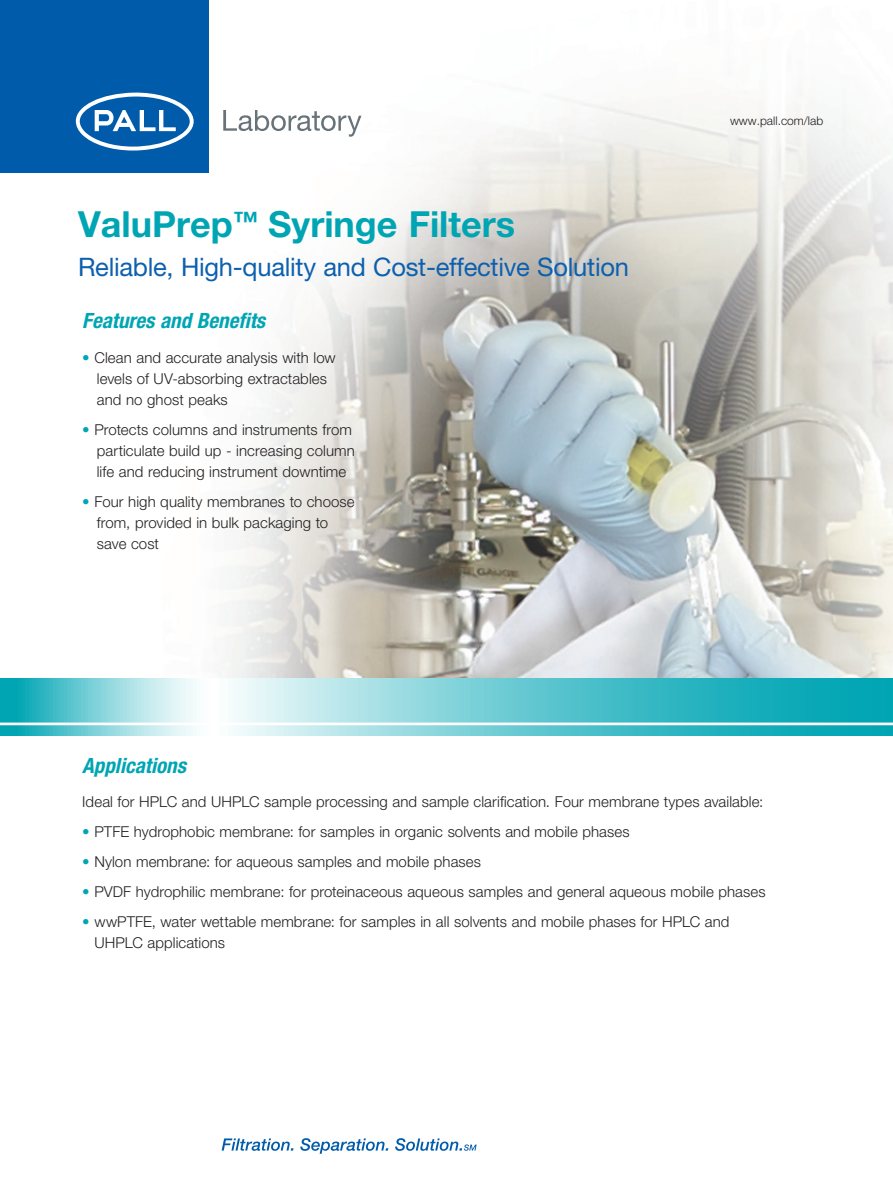
<style>
.page{position:relative;width:893px;height:1188px;background:#fff}
.page>*{position:absolute;margin:0;border:0;box-sizing:border-box;transform-origin:0 0}
._01_Sell_Sheet_Title{font:700 36px "Helvetica Neue LT Std";color:#00a5b4}
._02_Sub-Title_under{font:25.5px "Helvetica Neue LT Std";letter-spacing:-.01em;color:#0d60ae}
._03_Subtitles{font:italic 700 condensed 21px "Helvetica Neue LT Std";color:#00a5b4}
._05_Bulleted_Copy_Fr{font:300 15px/21px "Helvetica Neue LT Std";letter-spacing:.005em;color:#231f20}
._06_1st_paragraph_bo{font:300 15px "Helvetica Neue LT Std";letter-spacing:.005em;color:#231f20}
._06_1st_paragraph_bo-2{font:300 12px "Helvetica Neue LT Std";color:#231f20}
.s1{color:#00a5b4}
</style>
<div class="page">
<svg style="left:222px;top:1138px;width:72px;height:13px"></svg>
<svg style="left:300px;top:1138px;width:88px;height:16px"></svg>
<svg style="left:395px;top:1138px;width:82px;height:13px"></svg>
<img style="left:0;top:94px;width:893px;height:585px">
<div style="left:0;top:0;width:209px;height:172px;background:#015bab"></div>
<svg style="left:76px;top:92px;width:118px;height:59px"></svg>
<svg style="left:223px;top:110px;width:138px;height:27px"></svg>
<svg style="left:0;top:679px;width:893px;height:56px;background:#6fccd4"></svg>
<hr style="left:0;top:723px;width:893px;height:2px;background:#fff">
<p class="_01_Sell_Sheet_Title" style="left:78px;top:202px;width:439px">ValuPrep<sup>™</sup> Syringe Filters</p>
<p class="_02_Sub-Title_under" style="left:78px;top:252px;width:552px">Reliable, High-quality and Cost-effective Solution</p>
<p class="_03_Subtitles" style="left:82px;top:308px;width:184px">Features and Benefits</p>
<p class="_05_Bulleted_Copy_Fr" style="left:97px;top:347px;width:240px;text-indent:-15px"><span class="s1">•</span> Clean and accurate analysis with low levels of UV-absorbing extractables and no ghost peaks</p>
<p class="_05_Bulleted_Copy_Fr" style="left:97px;top:419px;width:260px;text-indent:-15px"><span class="s1">•</span> Protects columns and instruments from particulate build up - increasing column life and reducing instrument downtime</p>
<p class="_05_Bulleted_Copy_Fr" style="left:97px;top:491px;width:259px;text-indent:-15px"><span class="s1">•</span> Four high quality membranes to choose from, provided in bulk packaging to save cost</p>
<p class="_06_1st_paragraph_bo-2" style="left:730px;top:114px;width:95px">www.pall.com/lab</p>
<p class="_03_Subtitles" style="left:82px;top:752px;width:105px">Applications</p>
<p class="_06_1st_paragraph_bo" style="left:82px;top:793px;width:683px">Ideal for HPLC and UHPLC sample processing and sample clarification. Four membrane types available:</p>
<p class="_05_Bulleted_Copy_Fr" style="left:82px;top:821px;width:549px"><span class="s1">•</span> PTFE hydrophobic membrane: for samples in organic solvents and mobile phases</p>
<p class="_05_Bulleted_Copy_Fr" style="left:82px;top:851px;width:400px"><span class="s1">•</span> Nylon membrane: for aqueous samples and mobile phases</p>
<p class="_05_Bulleted_Copy_Fr" style="left:82px;top:881px;width:685px"><span class="s1">•</span> PVDF hydrophilic membrane: for proteinaceous aqueous samples and general aqueous mobile phases</p>
<p class="_05_Bulleted_Copy_Fr" style="left:94px;top:911px;width:637px;text-indent:-12px"><span class="s1">•</span> wwPTFE, water wettable membrane: for samples in all solvents and mobile phases for HPLC and<br>UHPLC applications</p>
</div>
